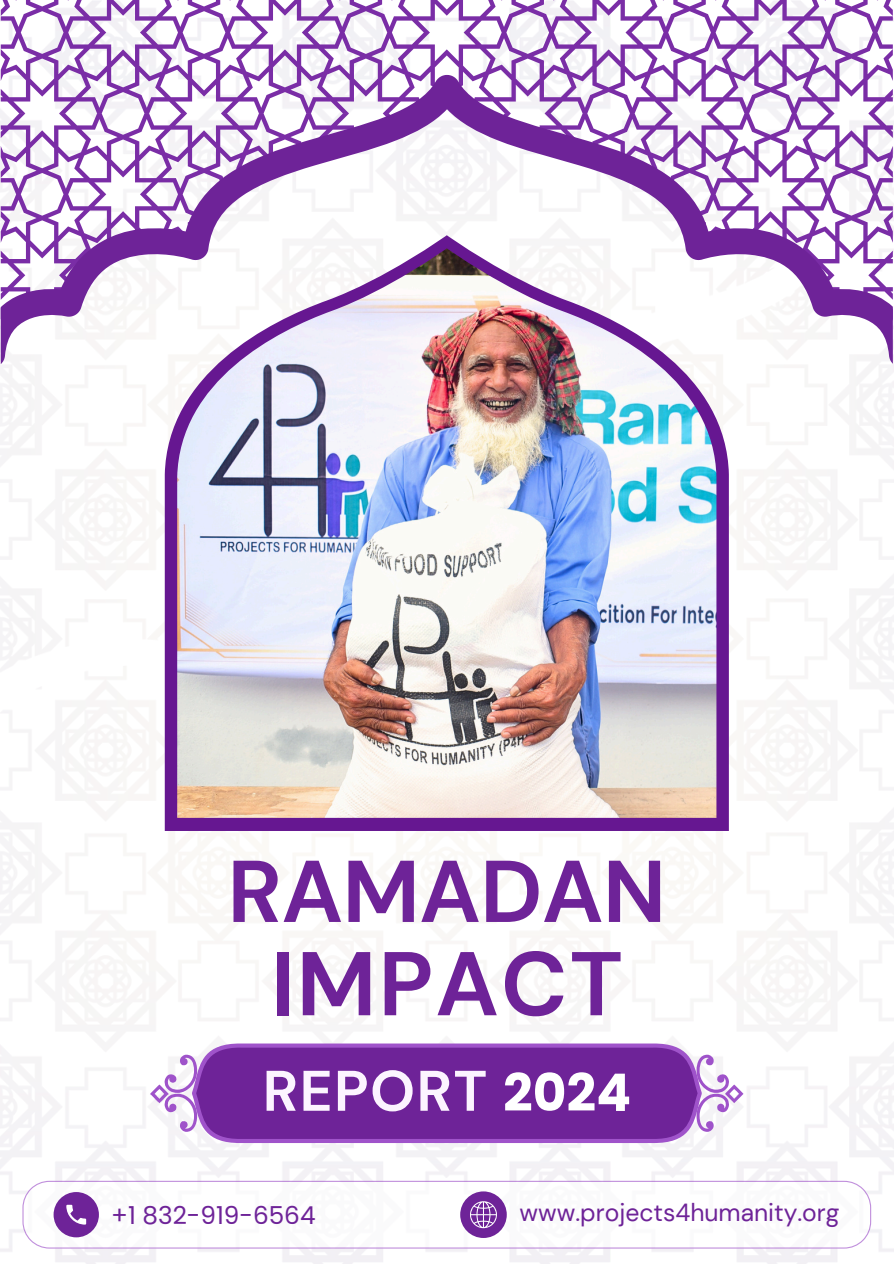
<style>
.page{position:relative;width:894px;height:1264px;background:#fff}
.page>*{position:absolute;margin:0;border:0;box-sizing:border-box;transform-origin:0 0}
.t1{font:700 90.15px "DM Sans";letter-spacing:.025em;color:#6e2398}
.t2{font:700 87.45px "DM Sans";letter-spacing:-.005em;color:#6e2398}
.t3{font:700 57px "DM Sans";letter-spacing:.025em;color:#fcf4ff}
.t4{font:24.75px "DM Sans";color:#6e2398}
.t5{font:24.75px "Poppins";color:#6e2398}
.s1{font-family:"Poppins";font-size:51.75px;color:#fff}
</style>
<div class="page">
<img style="left:0;top:9px;width:893px;height:1254px">
<svg style="left:1px;top:0;width:891px;height:75px"></svg>
<svg style="left:1px;top:75px;width:891px;height:289px"></svg>
<svg style="left:192px;top:1043px;width:509px;height:100px;background:#762d9f"></svg>
<svg style="left:150px;top:1054px;width:47px;height:77px"></svg>
<svg style="left:696px;top:1054px;width:47px;height:77px"></svg>
<svg style="left:22px;top:1180px;width:848px;height:68px"></svg>
<div style="left:54px;top:1191px;width:45px;height:46px;background:#6e2398;border-radius:50%"></div>
<svg style="left:66px;top:1204px;width:20px;height:20px"></svg>
<div style="left:460px;top:1191px;width:46px;height:46px;background:#6e2398;border-radius:50%"></div>
<svg style="left:470px;top:1201px;width:27px;height:27px"></svg>
<svg style="left:165px;top:235px;width:563px;height:239px"></svg>
<img style="left:177px;top:248px;width:539px;height:229px">
<p class="t2" style="left:227px;top:835px;width:440px">RAMADAN</p>
<p class="t1" style="left:270px;top:925px;width:354px">IMPACT</p>
<h1 class="t3" style="left:262px;top:1054px;width:370px">REPORT <span class="s1">2024</span></h1>
<p class="t5" style="left:111px;top:1198px;width:206px">+1 832-919-6564</p>
<h2 class="t4" style="left:519px;top:1195px;width:321px">www.projects4humanity.org</h2>
</div>
